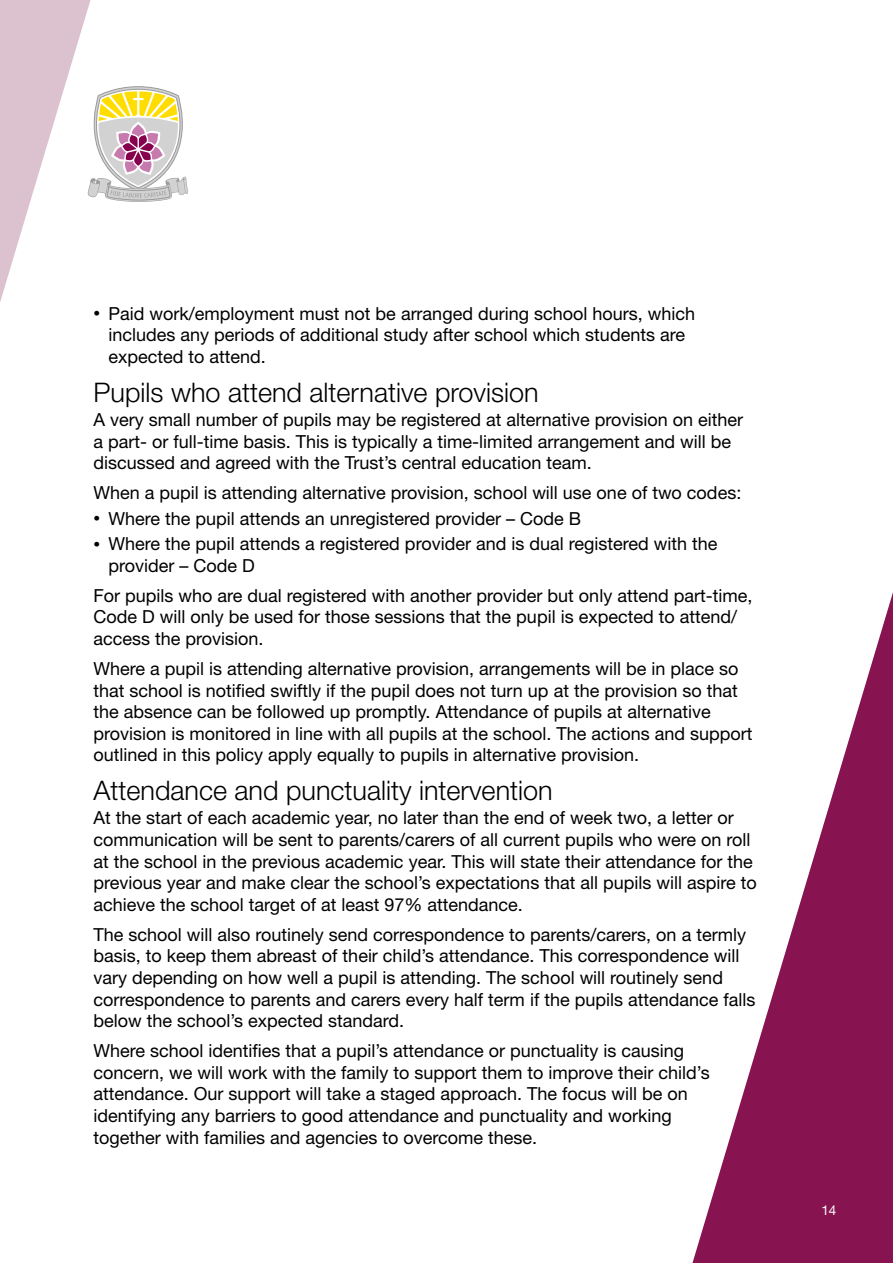
<style>
.page{position:relative;width:893px;height:1263px;background:#fff}
.page>*{position:absolute;margin:0;border:0;box-sizing:border-box;transform-origin:0 0}
.t1{font:300 27px "Helvetica Neue LT Std";color:#000}
.t2{font:18px/21.6px "Helvetica Neue LT Std";color:#000}
.t3{font:13.5px "Helvetica Neue LT Std";color:#fff}
.s1{font-size:13.5px}
</style>
<div class="page">
<svg style="left:692px;top:592px;width:201px;height:671px"></svg>
<svg style="left:0;top:0;width:189px;height:302px"></svg>
<p class="t2" style="left:109px;top:302px;width:588px;text-indent:-15px"><span class="s1">•</span> Paid work/employment must not be arranged during school hours, which includes any periods of additional study after school which students are expected to attend.</p>
<h1 class="t1" style="left:94px;top:376px;width:447px">Pupils who attend alternative provision</h1>
<p class="t2" style="left:94px;top:408px;width:651px">A very small number of pupils may be registered at alternative provision on either a part- or full-time basis. This is typically a time-limited arrangement and will be discussed and agreed with the Trust’s central education team.</p>
<p class="t2" style="left:94px;top:482px;width:649px">When a pupil is attending alternative provision, school will use one of two codes:</p>
<p class="t2" style="left:94px;top:507px;width:489px"><span class="s1">•</span> Where the pupil attends an unregistered provider – Code B</p>
<p class="t2" style="left:109px;top:533px;width:610px;text-indent:-15px"><span class="s1">•</span> Where the pupil attends a registered provider and is dual registered with the provider – Code D</p>
<p class="t2" style="left:94px;top:584px;width:660px">For pupils who are dual registered with another provider but only attend part-time,<br>Code D will only be used for those sessions that the pupil is expected to attend/ access the provision.</p>
<p class="t2" style="left:94px;top:657px;width:660px">Where a pupil is attending alternative provision, arrangements will be in place so that school is notified swiftly if the pupil does not turn up at the provision so that the absence can be followed up promptly. Attendance of pupils at alternative provision is monitored in line with all pupils at the school. The actions and support outlined in this policy apply equally to pupils in alternative provision.</p>
<h1 class="t1" style="left:94px;top:774px;width:461px">Attendance and punctuality intervention</h1>
<p class="t2" style="left:94px;top:807px;width:665px">At the start of each academic year, no later than the end of week two, a letter or communication will be sent to parents/carers of all current pupils who were on roll at the school in the previous academic year. This will state their attendance for the previous year and make clear the school’s expectations that all pupils will aspire to achieve the school target of at least 97% attendance.</p>
<p class="t2" style="left:94px;top:923px;width:663px">The school will also routinely send correspondence to parents/carers, on a termly basis, to keep them abreast of their child’s attendance. This correspondence will vary depending on how well a pupil is attending. The school will routinely send correspondence to parents and carers every half term if the pupils attendance falls below the school’s expected standard.</p>
<p class="t2" style="left:94px;top:1040px;width:618px">Where school identifies that a pupil’s attendance or punctuality is causing concern, we will work with the family to support them to improve their child’s attendance. Our support will take a staged approach. The focus will be on identifying any barriers to good attendance and punctuality and working together with families and agencies to overcome these.</p>
<p class="t3" style="left:821px;top:1202px;width:17px">14</p>
</div>
